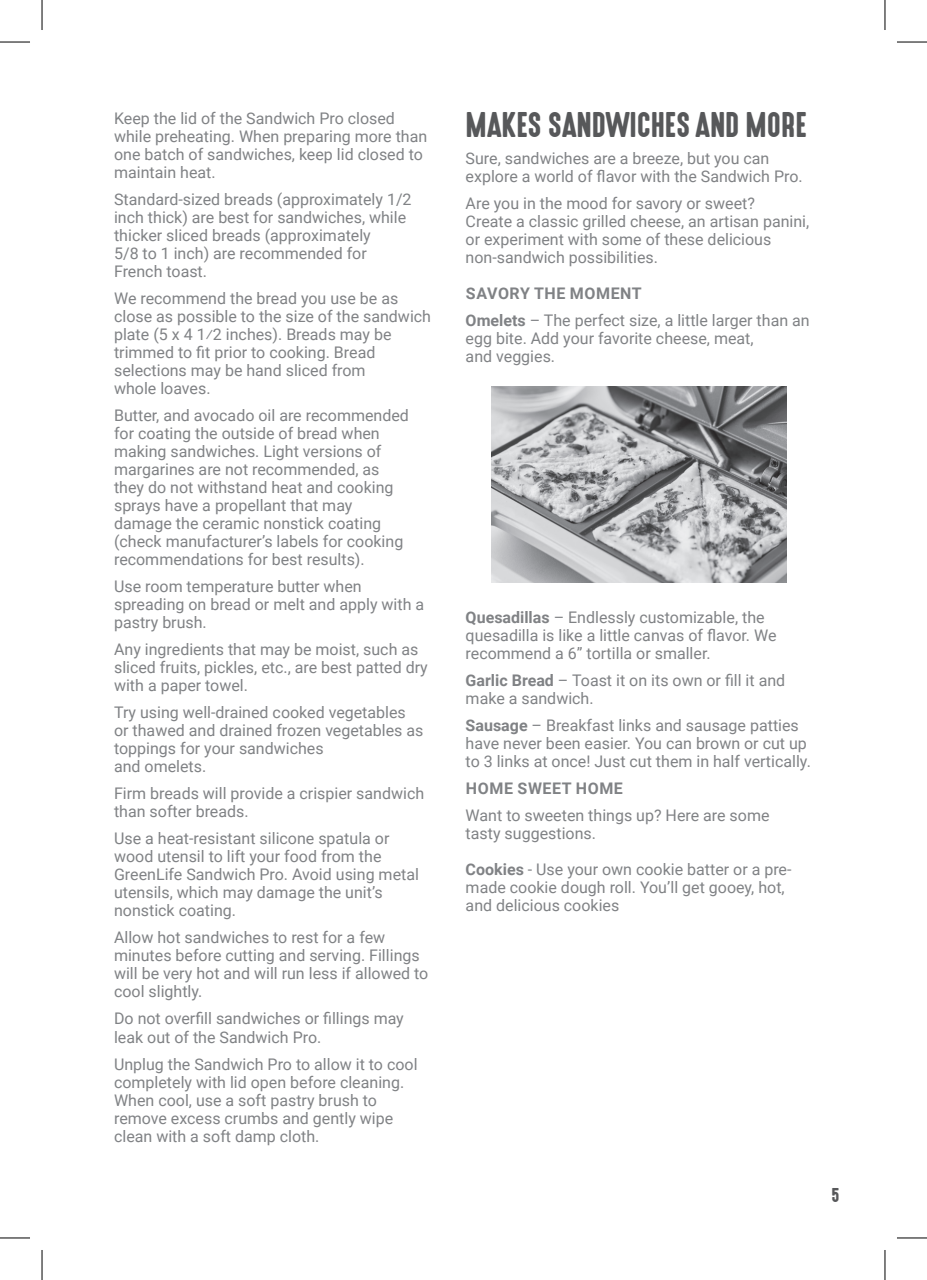
<style>
.page{position:relative;width:927px;height:1280px;background:#fff}
.page>*{position:absolute;margin:0;border:0;box-sizing:border-box;transform-origin:0 0}
.t1{font:32px "High Voltage";color:#57585a}
.t2{font:18px "High Voltage";color:#57585a}
.t3{font:16px/18px "Roboto";color:#808285}
.t4{font:700 16px "Roboto";letter-spacing:.035em;color:#808285}
.s1{font-weight:700}
</style>
<div class="page">
<img style="left:492px;top:386px;width:294px;height:197px">
<hr style="left:0;top:42px;width:30px;height:1px;background:#000">
<hr style="left:896px;top:42px;width:30px;height:1px;background:#000">
<hr style="left:0;top:1237px;width:30px;height:1px;background:#000">
<hr style="left:896px;top:1237px;width:30px;height:1px;background:#000">
<hr style="left:42px;top:0;width:1px;height:30px;background:#000">
<hr style="left:42px;top:1249px;width:1px;height:30px;background:#000">
<hr style="left:884px;top:0;width:1px;height:30px;background:#000">
<hr style="left:884px;top:1249px;width:1px;height:30px;background:#000">
<p class="t3" style="left:114px;top:109px;width:315px">Keep the lid of the Sandwich Pro closed while preheating. When preparing more than one batch of sandwiches, keep lid closed to maintain heat.</p>
<p class="t3" style="left:114px;top:190px;width:299px">Standard-sized breads (approximately 1/2 inch thick) are best for sandwiches, while thicker sliced breads (approximately<br>5/8 to 1 inch) are recommended for French toast.</p>
<p class="t3" style="left:114px;top:289px;width:318px">We recommend the bread you use be as close as possible to the size of the sandwich plate (5 x 4 1⁄2 inches). Breads may be trimmed to fit prior to cooking. Bread selections may be hand sliced from<br>whole loaves.</p>
<p class="t3" style="left:114px;top:406px;width:296px">Butter, and avocado oil are recommended for coating the outside of bread when making sandwiches. Light versions of margarines are not recommended, as they do not withstand heat and cooking sprays have a propellant that may damage the ceramic nonstick coating (check manufacturer’s labels for cooking recommendations for best results).</p>
<p class="t3" style="left:114px;top:577px;width:311px">Use room temperature butter when spreading on bread or melt and apply with a pastry brush.</p>
<p class="t3" style="left:114px;top:640px;width:315px">Any ingredients that may be moist, such as sliced fruits, pickles, etc., are best patted dry with a paper towel.</p>
<p class="t3" style="left:114px;top:703px;width:311px">Try using well-drained cooked vegetables or thawed and drained frozen vegetables as toppings for your sandwiches<br>and omelets.</p>
<p class="t3" style="left:114px;top:784px;width:311px">Firm breads will provide a crispier sandwich than softer breads.</p>
<p class="t3" style="left:114px;top:829px;width:306px">Use a heat-resistant silicone spatula or wood utensil to lift your food from the GreenLife Sandwich Pro. Avoid using metal utensils, which may damage the unit’s nonstick coating.</p>
<p class="t3" style="left:114px;top:928px;width:316px">Allow hot sandwiches to rest for a few minutes before cutting and serving. Fillings will be very hot and will run less if allowed to cool slightly.</p>
<p class="t3" style="left:114px;top:1009px;width:291px">Do not overfill sandwiches or fillings may leak out of the Sandwich Pro.</p>
<p class="t3" style="left:114px;top:1054px;width:305px">Unplug the Sandwich Pro to allow it to cool completely with lid open before cleaning.<br>When cool, use a soft pastry brush to remove excess crumbs and gently wipe clean with a soft damp cloth.</p>
<h1 class="t1" style="left:465px;top:107px;width:342px">MAKES SANDWICHES AND MORE</h1>
<p class="t3" style="left:465px;top:148px;width:338px">Sure, sandwiches are a breeze, but you can explore a world of flavor with the Sandwich Pro.</p>
<p class="t3" style="left:465px;top:193px;width:345px">Are you in the mood for savory or sweet?<br>Create a classic grilled cheese, an artisan panini, or experiment with some of these delicious non-sandwich possibilities.</p>
<p class="t3" style="left:465px;top:279px;width:345px;line-height:27px"><span class="s1">SAVORY THE MOMENT<br>Omelets</span> – The perfect size, a little larger than an</p>
<p class="t3" style="left:465px;top:328px;width:289px">egg bite. Add your favorite cheese, meat, and veggies.</p>
<p class="t3" style="left:465px;top:607px;width:312px"><span class="s1">Quesadillas</span> – Endlessly customizable, the quesadilla is like a little canvas of flavor. We recommend a 6” tortilla or smaller.</p>
<p class="t3" style="left:465px;top:670px;width:321px"><span class="s1">Garlic Bread</span> – Toast it on its own or fill it and make a sandwich.</p>
<p class="t3" style="left:465px;top:715px;width:347px"><span class="s1">Sausage</span> – Breakfast links and sausage patties have never been easier. You can brown or cut up to 3 links at once! Just cut them in half vertically.</p>
<p class="t4" style="left:466px;top:777px;width:158px">HOME SWEET HOME</p>
<p class="t3" style="left:465px;top:805px;width:305px">Want to sweeten things up? Here are some tasty suggestions.</p>
<p class="t3" style="left:465px;top:859px;width:327px"><span class="s1">Cookies</span> - Use your own cookie batter or a pre&shy;made cookie dough roll. You’ll get gooey, hot, and delicious cookies</p>
<p class="t2" style="left:831px;top:1184px;width:9px">5</p>
</div>
